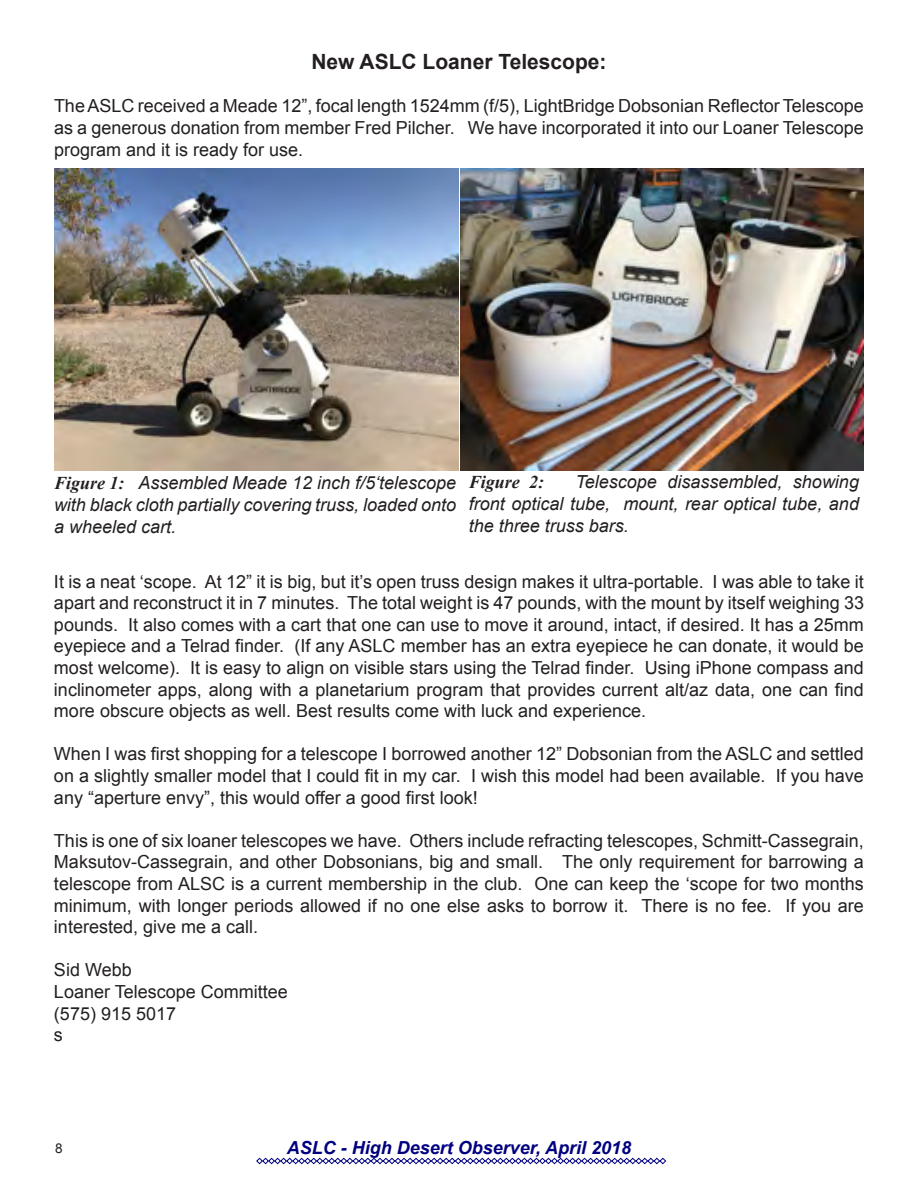
<style>
.page{position:relative;width:918px;height:1188px;background:#fff}
.page>*{position:absolute;margin:0;border:0;box-sizing:border-box;transform-origin:0 0}
.t1{font:700 21px "Arial";color:#231f20}
.t2{font:18px/21.6px "Arial";color:#231f20;text-align:justify}
.t3{font:italic 18px/21.6px "Arial";color:#231f20;text-align:justify}
.t4{font:italic 700 18px "Arial";color:#000080}
.t5{font:italic 700 18px "Times New Roman";color:#231f20}
.t6{font:13.5px "Arial";color:#231f20}
.s1{font-family:"Times New Roman";font-weight:700}
</style>
<div class="page">
<svg style="left:256px;top:1158px;width:410px;height:6px"></svg>
<img style="left:55px;top:168px;width:403px;height:303px">
<img style="left:460px;top:168px;width:404px;height:303px">
<p class="t1" style="left:311px;top:48px;width:297px">New ASLC Loaner Telescope:</p>
<p class="t2" style="left:54px;top:96px;width:811px">The ASLC received a Meade 12”, focal length 1524mm (f/5), LightBridge Dobsonian Reflector Telescope as a generous donation from member Fred Pilcher. We have incorporated it into our Loaner Telescope program and it is ready for use.</p>
<p class="t3" style="left:469px;top:472px;width:392px;text-indent:107px">Telescope disassembled, showing front optical tube, mount, rear optical tube, and the three truss bars.</p>
<p class="t3" style="left:54px;top:473px;width:404px"><span class="s1">Figure 1:</span> Assembled Meade 12 inch f/5‘telescope with black cloth partially covering truss, loaded onto a wheeled cart.</p>
<p class="t5" style="left:469px;top:470px;width:77px">Figure 2:</p>
<p class="t2" style="left:54px;top:571px;width:812px">It is a neat ‘scope. At 12” it is big, but it’s open truss design makes it ultra-portable. I was able to take it apart and reconstruct it in 7 minutes. The total weight is 47 pounds, with the mount by itself weighing 33 pounds. It also comes with a cart that one can use to move it around, intact, if desired. It has a 25mm eyepiece and a Telrad finder. (If any ASLC member has an extra eyepiece he can donate, it would be most welcome). It is easy to align on visible stars using the Telrad finder. Using iPhone compass and inclinometer apps, along with a planetarium program that provides current alt/az data, one can find more obscure objects as well. Best results come with luck and experience.</p>
<p class="t2" style="left:54px;top:744px;width:811px">When I was first shopping for a telescope I borrowed another 12” Dobsonian from the ASLC and settled on a slightly smaller model that I could fit in my car. I wish this model had been available. If you have any “aperture envy”, this would offer a good first look!</p>
<p class="t2" style="left:54px;top:830px;width:812px">This is one of six loaner telescopes we have. Others include refracting telescopes, Schmitt-Cassegrain, Maksutov-Cassegrain, and other Dobsonians, big and small. The only requirement for barrowing a telescope from ALSC is a current membership in the club. One can keep the ‘scope for two months minimum, with longer periods allowed if no one else asks to borrow it. There is no fee. If you are interested, give me a call.</p>
<p class="t2" style="left:54px;top:960px;width:79px">Sid Webb</p>
<p class="t2" style="left:54px;top:981px;width:235px">Loaner Telescope Committee</p>
<p class="t2" style="left:54px;top:1003px;width:124px">(575) 915 5017</p>
<p class="t2" style="left:54px;top:1024px;width:10px">s</p>
<p class="t6" style="left:55px;top:1140px;width:9px">8</p>
<p class="t4" style="left:287px;top:1136px;width:346px">ASLC - High Desert Observer, April 2018</p>
</div>
